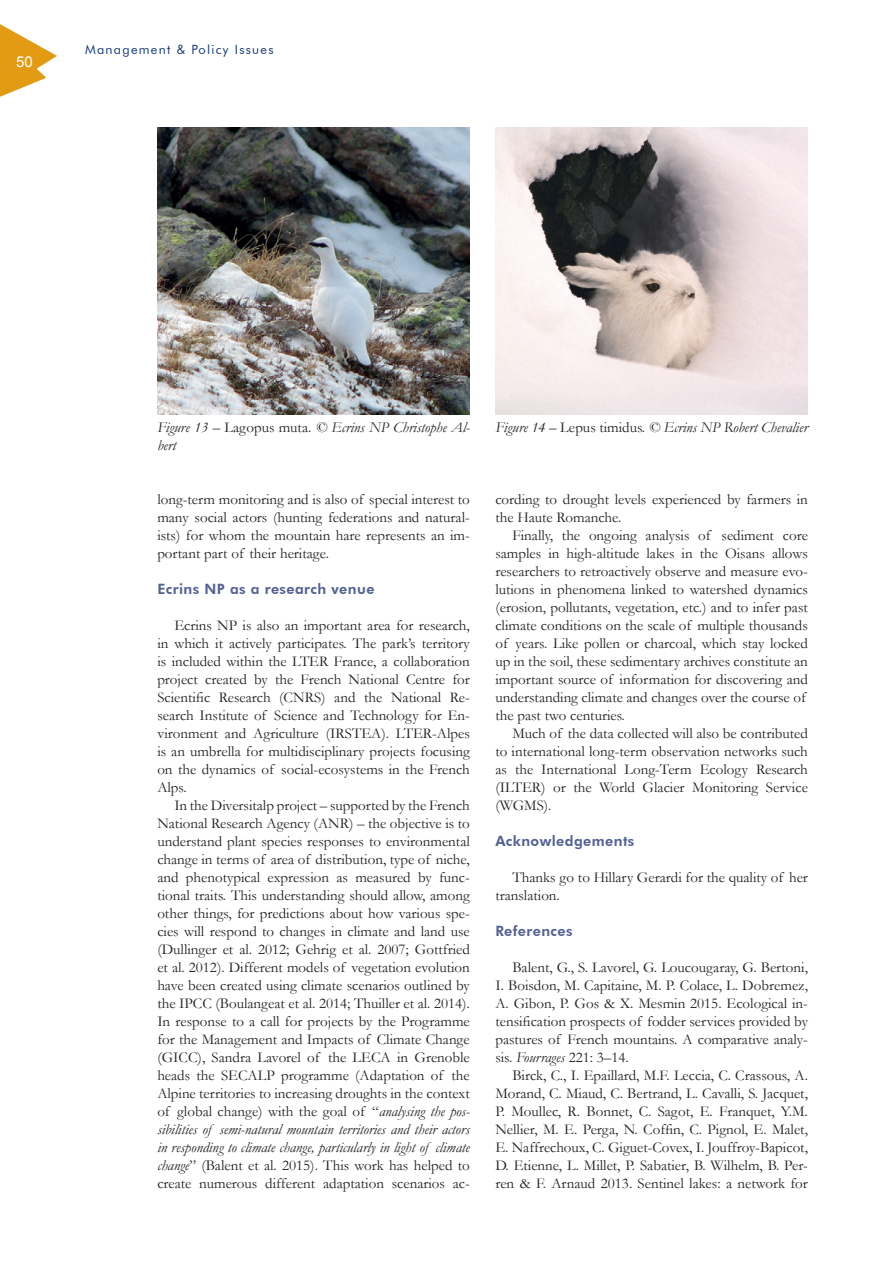
<style>
.page{position:relative;width:893px;height:1263px;background:#fff}
.page>*{position:absolute;margin:0;border:0;box-sizing:border-box;transform-origin:0 0}
.t1{font:15px/18px "Garamond";color:#231f20;text-align:justify}
.t2{font:italic 15px/18px "Garamond";color:#231f20}
.t3{font:15px "Arial";color:#fff}
.t4{font:800 14.25px "Futura BT";letter-spacing:.03em;color:#536194}
.t5{font:12.75px "Futura BT";letter-spacing:.1em;color:#143977}
.s1{font-style:normal}
.s2{font-style:italic}
</style>
<div class="page">
<svg style="left:0;top:24px;width:57px;height:73px"></svg>
<img style="left:157px;top:128px;width:313px;height:286px">
<img style="left:495px;top:128px;width:313px;height:286px">
<p class="t3" style="left:16px;top:52px;width:18px">50</p>
<p class="t5" style="left:85px;top:42px;width:190px">Management &amp; Policy Issues</p>
<p class="t2" style="left:157px;top:418px;width:314px">Figure 13 – <span class="s1">Lagopus muta.</span> © Ecrins NP Christophe Al&shy;bert</p>
<p class="t2" style="left:495px;top:418px;width:314px">Figure 14 – <span class="s1">Lepus timidus.</span> © Ecrins NP Robert Chevalier</p>
<p class="t1" style="left:157px;top:490px;width:314px">long-term monitoring and is also of special interest to many social actors (hunting federations and natural&shy;ists) for whom the mountain hare represents an im&shy;portant part of their heritage.</p>
<p class="t4" style="left:157px;top:580px;width:219px">Ecrins NP as a research venue</p>
<p class="t1" style="left:157px;top:616px;width:314px;text-indent:17px">Ecrins NP is also an important area for research, in which it actively participates. The park’s territory is included within the LTER France, a collaboration project created by the French National Centre for Scientific Research (CNRS) and the National Re&shy;search Institute of Science and Technology for En&shy;vironment and Agriculture (IRSTEA). LTER-Alpes is an umbrella for multidisciplinary projects focusing on the dynamics of social-ecosystems in the French Alps.</p>
<p class="t1" style="left:157px;top:796px;width:314px;text-indent:17px">In the Diversitalp project – supported by the French National Research Agency (ANR) – the objective is to understand plant species responses to environmental change in terms of area of distribution, type of niche, and phenotypical expression as measured by func&shy;tional traits. This understanding should allow, among other things, for predictions about how various spe&shy;cies will respond to changes in climate and land use (Dullinger et al. 2012; Gehrig et al. 2007; Gottfried et al. 2012). Different models of vegetation evolution have been created using climate scenarios outlined by the IPCC (Boulangeat et al. 2014; Thuiller et al. 2014).<br>In response to a call for projects by the Programme for the Management and Impacts of Climate Change (GICC), Sandra Lavorel of the LECA in Grenoble heads the SECALP programme (Adaptation of the Alpine territories to increasing droughts in the context of global change) with the goal of “<span class="s2">analysing the pos&shy;sibilities of semi-natural mountain territories and their actors in responding to climate change, particularly in light of climate change</span>” (Balent et al. 2015). This work has helped to create numerous different adaptation scenarios ac-</p>
<p class="t1" style="left:495px;top:490px;width:314px">cording to drought levels experienced by farmers in the Haute Romanche.</p>
<p class="t1" style="left:495px;top:526px;width:314px;text-align:left;text-indent:17px">Finally, the ongoing analysis of sediment core samples in high-altitude lakes in the Oisans allows researchers to retroactively observe and measure evo&shy;lutions in phenomena linked to watershed dynamics (erosion, pollutants, vegetation, etc.) and to infer past climate conditions on the scale of multiple thousands of years. Like pollen or charcoal, which stay locked up in the soil, these sedimentary archives constitute an important source of information for discovering and understanding climate and changes over the course of the past two centuries.</p>
<p class="t1" style="left:495px;top:724px;width:314px;text-indent:17px">Much of the data collected will also be contributed to international long-term observation networks such as the International Long-Term Ecology Research (ILTER) or the World Glacier Monitoring Service (WGMS).</p>
<p class="t4" style="left:495px;top:832px;width:141px">Acknowledgements</p>
<p class="t1" style="left:495px;top:868px;width:314px;text-indent:17px">Thanks go to Hillary Gerardi for the quality of her translation.</p>
<p class="t4" style="left:495px;top:922px;width:79px">References</p>
<p class="t1" style="left:495px;top:958px;width:314px;text-indent:17px">Balent, G., S. Lavorel, G. Loucougaray, G. Bertoni, I. Boisdon, M. Capitaine, M. P. Colace, L. Dobremez, A. Gibon, P. Gos &amp; X. Mesmin 2015. Ecological in&shy;tensification prospects of fodder services provided by pastures of French mountains. A comparative analy&shy;sis. <span class="s2">Fourrages</span> 221: 3–14.</p>
<p class="t1" style="left:495px;top:1066px;width:314px;text-indent:17px">Birck, C., I. Epaillard, M.F. Leccia, C. Crassous, A.<br>Morand, C. Miaud, C. Bertrand, L. Cavalli, S. Jacquet, P. Moullec, R. Bonnet, C. Sagot, E. Franquet, Y.M.<br>Nellier, M. E. Perga, N. Coffin, C. Pignol, E. Malet, E. Naffrechoux, C. Giguet-Covex, I. Jouffroy-Bapicot, D. Etienne, L. Millet, P. Sabatier, B. Wilhelm, B. Per&shy;ren &amp; F. Arnaud 2013. Sentinel lakes: a network for</p>
</div>
